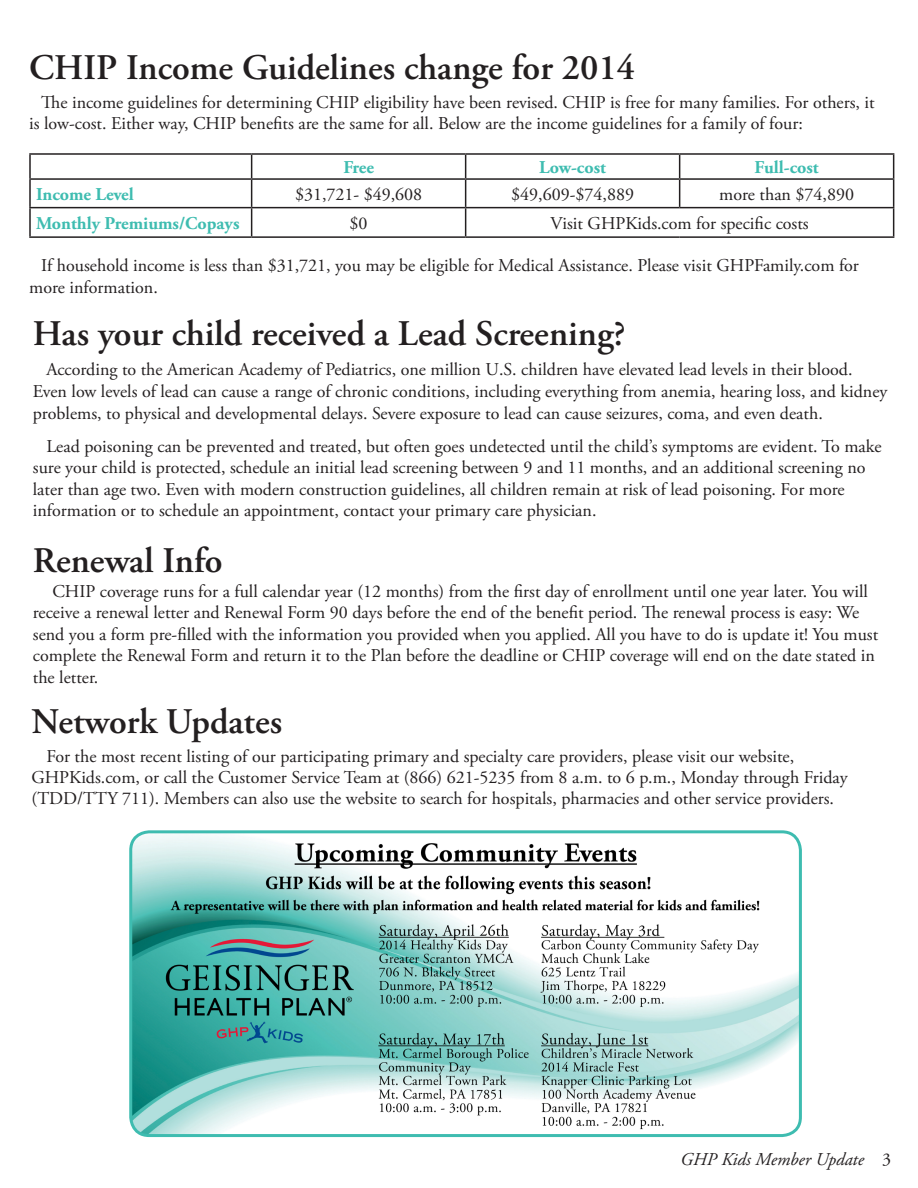
<style>
.page{position:relative;width:918px;height:1188px;background:#fff}
.page>*{position:absolute;margin:0;border:0;box-sizing:border-box;transform-origin:0 0}
.t1{font:600 36px "Adobe Garamond Pro";color:#231f20}
.t2{font:18px/21.6px "Adobe Garamond Pro";color:#231f20}
.t3{font:700 18px "Adobe Garamond Pro";color:#3ebcb0}
.t4{font:italic 18px "Adobe Garamond Pro";color:#231f20}
.s1{font-style:normal}
</style>
<div class="page">
<img style="left:133px;top:834px;width:666px;height:300px">
<div style="left:129px;top:830px;width:673px;height:307px;border:3px solid #3ebcb0;border-radius:19px"></div>
<hr style="left:29px;top:153px;width:223px;height:2px;background:#231f20">
<hr style="left:29px;top:155px;width:2px;height:23px;background:#231f20">
<hr style="left:252px;top:153px;width:214px;height:2px;background:#231f20">
<hr style="left:466px;top:153px;width:214px;height:2px;background:#231f20">
<hr style="left:680px;top:153px;width:214px;height:2px;background:#231f20">
<hr style="left:29px;top:178px;width:223px;height:2px;background:#231f20">
<hr style="left:29px;top:180px;width:2px;height:27px;background:#231f20">
<hr style="left:252px;top:178px;width:214px;height:2px;background:#231f20">
<hr style="left:466px;top:178px;width:214px;height:2px;background:#231f20">
<hr style="left:680px;top:178px;width:214px;height:2px;background:#231f20">
<svg style="left:679px;top:155px;width:1px;height:52px"></svg>
<hr style="left:29px;top:207px;width:223px;height:1px;background:#231f20">
<hr style="left:29px;top:208px;width:2px;height:28px;background:#231f20">
<hr style="left:252px;top:207px;width:214px;height:1px;background:#231f20">
<svg style="left:251px;top:155px;width:1px;height:81px"></svg>
<hr style="left:466px;top:207px;width:214px;height:1px;background:#231f20">
<svg style="left:465px;top:155px;width:1px;height:81px"></svg>
<hr style="left:680px;top:207px;width:214px;height:1px;background:#231f20">
<svg style="left:893px;top:155px;width:1px;height:81px"></svg>
<hr style="left:29px;top:236px;width:223px;height:2px;background:#231f20">
<hr style="left:252px;top:236px;width:214px;height:2px;background:#231f20">
<hr style="left:466px;top:236px;width:214px;height:2px;background:#231f20">
<hr style="left:680px;top:236px;width:214px;height:2px;background:#231f20">
<p class="t1" style="left:29px;top:47px;width:607px">CHIP Income Guidelines change for 2014</p>
<p class="t2" style="left:29px;top:92px;width:847px;text-indent:12px">The income guidelines for determining CHIP eligibility have been revised. CHIP is free for many families. For others, it is low-cost. Either way, CHIP benefits are the same for all. Below are the income guidelines for a family of four:</p>
<p class="t3" style="left:343px;top:157px;width:32px">Free</p>
<p class="t3" style="left:539px;top:157px;width:68px">Low-cost</p>
<p class="t3" style="left:755px;top:157px;width:66px">Full-cost</p>
<p class="t3" style="left:36px;top:184px;width:99px">Income Level</p>
<p class="t2" style="left:295px;top:184px;width:129px">$31,721- $49,608</p>
<p class="t2" style="left:511px;top:184px;width:124px">$49,609-$74,889</p>
<p class="t2" style="left:719px;top:184px;width:136px">more than $74,890</p>
<p class="t3" style="left:36px;top:213px;width:205px">Monthly Premiums/Copays</p>
<p class="t2" style="left:350px;top:213px;width:19px">$0</p>
<p class="t2" style="left:550px;top:213px;width:260px">Visit GHPKids.com for specific costs</p>
<p class="t2" style="left:29px;top:256px;width:831px;text-indent:12px">If household income is less than $31,721, you may be eligible for Medical Assistance. Please visit GHPFamily.com for more information.</p>
<p class="t1" style="left:33px;top:313px;width:594px">Has your child received a Lead Screening?</p>
<p class="t2" style="left:33px;top:360px;width:856px;text-indent:14px">According to the American Academy of Pediatrics, one million U.S. children have elevated lead levels in their blood.<br>Even low levels of lead can cause a range of chronic conditions, including everything from anemia, hearing loss, and kidney problems, to physical and developmental delays. Severe exposure to lead can cause seizures, coma, and even death.</p>
<p class="t2" style="left:33px;top:436px;width:850px;text-indent:14px">Lead poisoning can be prevented and treated, but often goes undetected until the child’s symptoms are evident. To make sure your child is protected, schedule an initial lead screening between 9 and 11 months, and an additional screening no later than age two. Even with modern construction guidelines, all children remain at risk of lead poisoning. For more information or to schedule an appointment, contact your primary care physician.</p>
<p class="t1" style="left:33px;top:539px;width:191px">Renewal Info</p>
<p class="t2" style="left:33px;top:581px;width:847px;text-indent:19px">CHIP coverage runs for a full calendar year (12 months) from the first day of enrollment until one year later. You will receive a renewal letter and Renewal Form 90 days before the end of the benefit period. The renewal process is easy: We send you a form pre-filled with the information you provided when you applied. All you have to do is update it! You must complete the Renewal Form and return it to the Plan before the deadline or CHIP coverage will end on the date stated in the letter.</p>
<p class="t1" style="left:31px;top:700px;width:253px">Network Updates</p>
<p class="t2" style="left:31px;top:747px;width:818px;line-height:21px;text-indent:15px">For the most recent listing of our participating primary and specialty care providers, please visit our website,<br>GHPKids.com, or call the Customer Service Team at (866) 621-5235 from 8 a.m. to 6 p.m., Monday through Friday (TDD/TTY 711). Members can also use the website to search for hospitals, pharmacies and other service providers.</p>
<p class="t4" style="left:681px;top:1149px;width:212px">GHP Kids Member Update <span class="s1">3</span></p>
</div>
